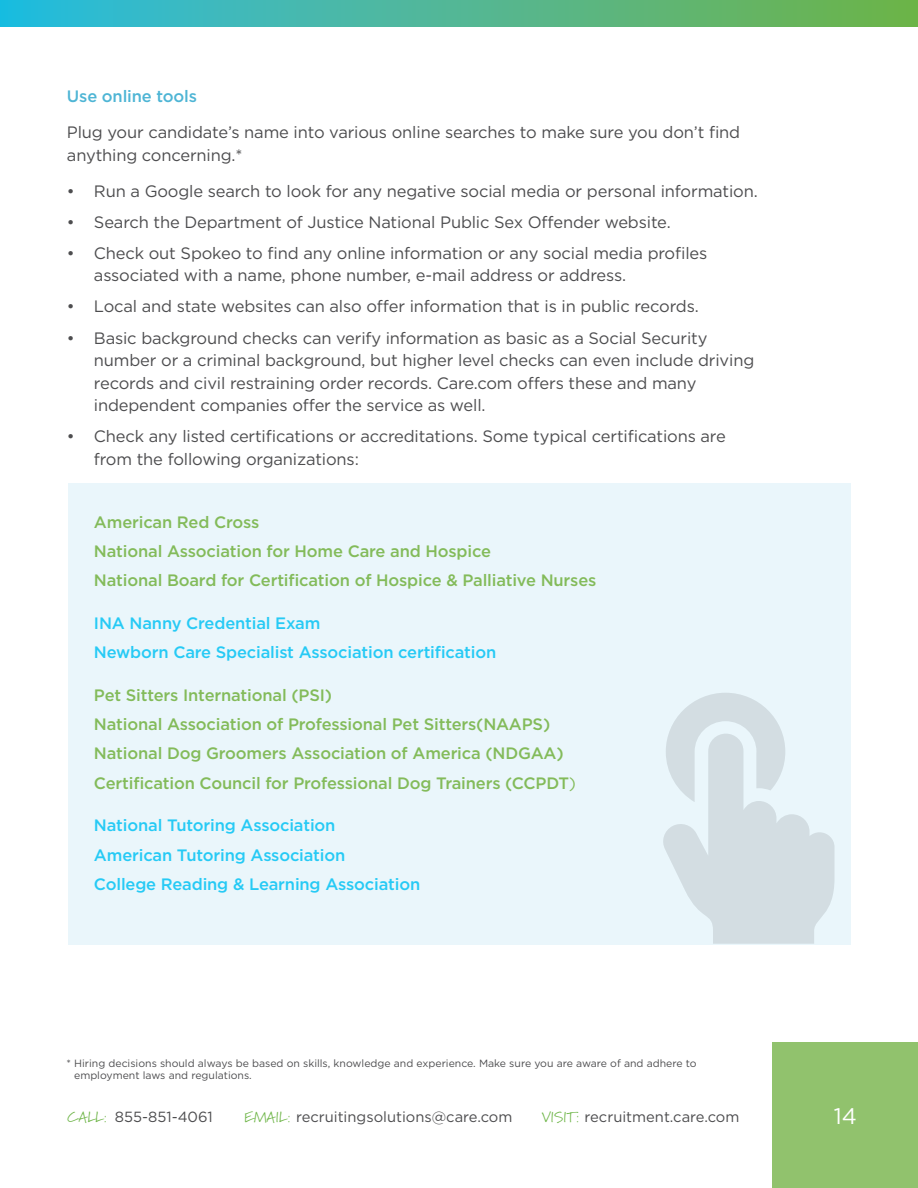
<style>
.page{position:relative;width:918px;height:1188px;background:#fff}
.page>*{position:absolute;margin:0;border:0;box-sizing:border-box;transform-origin:0 0}
.t1{font:22.5px "Gotham";color:#fff}
.t2{font:16.5px/22.5px "Gotham";letter-spacing:-.01em;color:#4d4d4f}
.t3{font:500 16.5px/29.2px "Gotham";letter-spacing:-.01em;color:#83bb5a}
.t4{font:500 16.5px/29.2px "Gotham";letter-spacing:-.01em;color:#26caf5}
.t5{font:500 16.5px "Gotham";letter-spacing:-.01em;color:#4eb5d5}
.t6{font:14.7px "Gotham";color:#4d4d4f}
.t7{font:10.5px/12.6px "Gotham";color:#4d4d4f}
.s1{font-weight:400}
.s2{font-family:"Marydale";color:#6cb445}
</style>
<div class="page">
<div style="left:0;top:0;width:918px;height:27px;background:linear-gradient(to right,#2abbe1,#73b348)"></div>
<div style="left:773px;top:1043px;width:145px;height:145px;background:#91c26d"></div>
<div style="left:68px;top:484px;width:782px;height:461px;background:#eaf6fb"></div>
<svg style="left:663px;top:693px;width:172px;height:251px"></svg>
<p class="t5" style="left:67px;top:85px;width:132px">Use online tools</p>
<p class="t2" style="left:67px;top:121px;width:675px">Plug your candidate’s name into various online searches to make sure you don’t find anything concerning.*</p>
<p class="t2" style="left:67px;top:179px;width:692px">• Run a Google search to look for any negative social media or personal information.</p>
<p class="t2" style="left:67px;top:210px;width:605px">• Search the Department of Justice National Public Sex Offender website.</p>
<p class="t2" style="left:94px;top:241px;width:615px;text-indent:-27px">• Check out Spokeo to find any online information or any social media profiles associated with a name, phone number, e-mail address or address.</p>
<p class="t2" style="left:67px;top:295px;width:633px">• Local and state websites can also offer information that is in public records.</p>
<p class="t2" style="left:94px;top:326px;width:662px;text-indent:-27px">• Basic background checks can verify information as basic as a Social Security number or a criminal background, but higher level checks can even include driving records and civil restraining order records. Care.com offers these and many independent companies offer the service as well.</p>
<p class="t2" style="left:94px;top:425px;width:633px;text-indent:-27px">• Check any listed certifications or accreditations. Some typical certifications are from the following organizations:</p>
<p class="t3" style="left:94px;top:507px;width:504px">American Red Cross<br>National Association for Home Care and Hospice<br>National Board for Certification of Hospice &amp; Palliative Nurses</p>
<p class="t4" style="left:94px;top:608px;width:404px">INA Nanny Credential Exam<br>Newborn Care Specialist Association certification</p>
<p class="t3" style="left:94px;top:680px;width:484px">Pet Sitters International (PSI)<br>National Association of Professional Pet Sitters(NAAPS)<br>National Dog Groomers Association of America (NDGAA)<br>Certification Council for Professional Dog Trainers (CCPDT<span class="s1">)</span></p>
<p class="t4" style="left:94px;top:811px;width:328px">National Tutoring Association<br>American Tutoring Association<br>College Reading &amp; Learning Association</p>
<p class="t7" style="left:74px;top:1056px;width:624px;text-indent:-8px">* Hiring decisions should always be based on skills, knowledge and experience. Make sure you are aware of and adhere to employment laws and regulations.</p>
<p class="t6" style="left:68px;top:1108px;width:147px"><span class="s2">CALL:</span> 855-851-4061</p>
<p class="t6" style="left:244px;top:1108px;width:269px"><span class="s2">EMAIL:</span> recruitingsolutions@care.com</p>
<p class="t6" style="left:542px;top:1108px;width:199px"><span class="s2">VISIT:</span> recruitment.care.com</p>
<h1 class="t1" style="left:834px;top:1102px;width:25px">14</h1>
</div>
